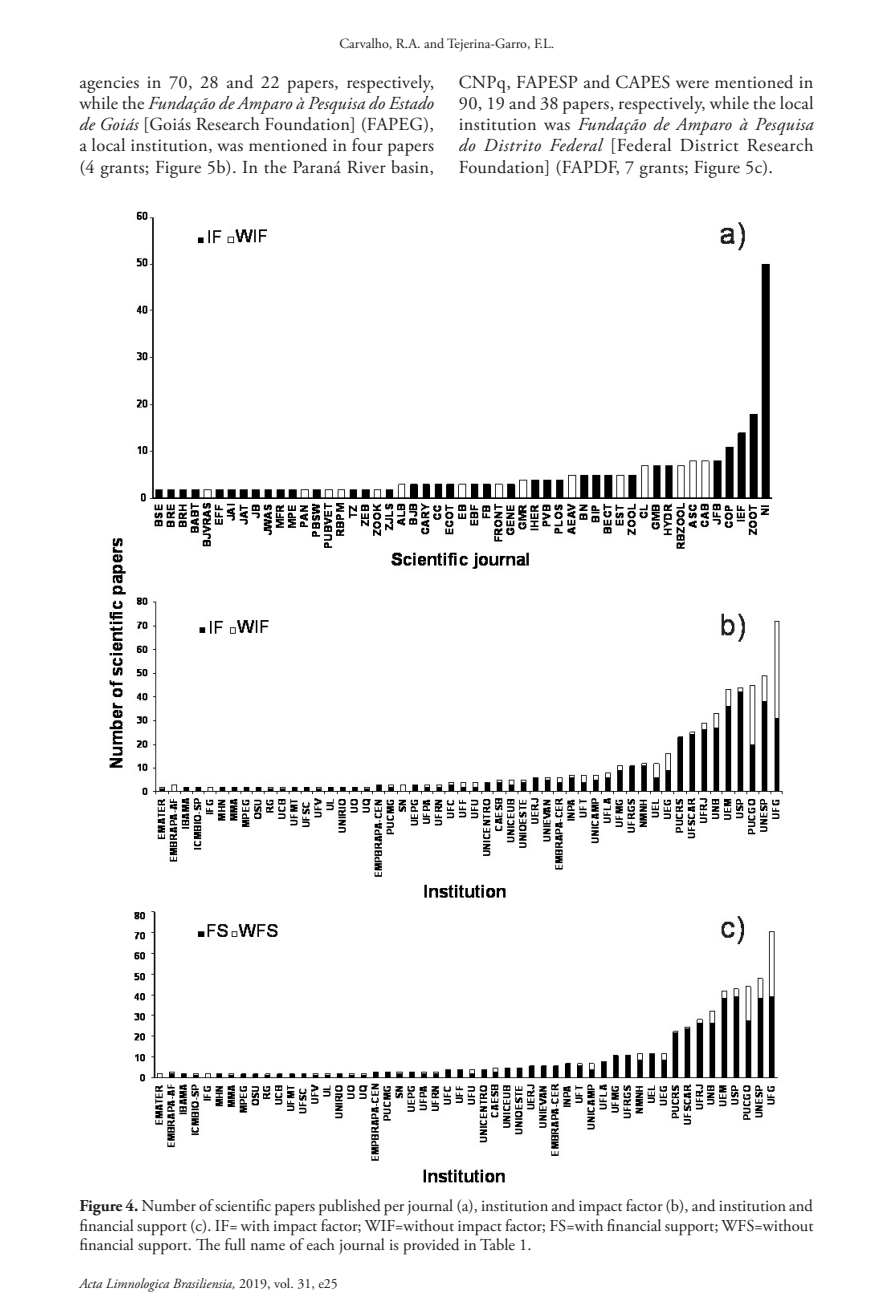
<style>
.page{position:relative;width:893px;height:1315px;background:#fff}
.page>*{position:absolute;margin:0;border:0;box-sizing:border-box;transform-origin:0 0}
.Paragraph{font:18.38px/21.2px "Adobe Garamond Pro";letter-spacing:.015em;color:#231f20;text-align:justify}
.FigureCaption{font:16.62px/19.9px "Adobe Garamond Pro";color:#231f20;text-align:justify}
.t1{font:italic 14px "Adobe Garamond Pro";color:#231f20}
.t2{font:14px "Adobe Garamond Pro";color:#231f20}
.s1{font-style:italic}
.s2{font-weight:700}
.s3{font-style:normal}
</style>
<div class="page">
<img style="left:109px;top:212px;width:674px;height:971px">
<p class="t2" style="left:339px;top:35px;width:216px">Carvalho, R.A. and Tejerina-Garro, F.L.</p>
<p class="Paragraph" style="left:79px;top:72px;width:356px">agencies in 70, 28 and 22 papers, respectively, while the <span class="s1">Fundação de Amparo à Pesquisa do Estado de Goiás</span> [Goiás Research Foundation] (FAPEG), a local institution, was mentioned in four papers (4 grants; Figure 5b). In the Paraná River basin,</p>
<p class="Paragraph" style="left:459px;top:72px;width:356px">CNPq, FAPESP and CAPES were mentioned in 90, 19 and 38 papers, respectively, while the local institution was <span class="s1">Fundação de Amparo à Pesquisa do Distrito Federal</span> [Federal District Research Foundation] (FAPDF, 7 grants; Figure 5c).</p>
<p class="FigureCaption" style="left:79px;top:1196px;width:736px"><span class="s2">Figure 4.</span> Number of scientific papers published per journal (a), institution and impact factor (b), and institution and financial support (c). IF= with impact factor; WIF=without impact factor; FS=with financial support; WFS=without financial support. The full name of each journal is provided in Table 1.</p>
<p class="t1" style="left:79px;top:1275px;width:260px">Acta Limnologica Brasiliensia, <span class="s3">2019, vol. 31, e25</span></p>
</div>
